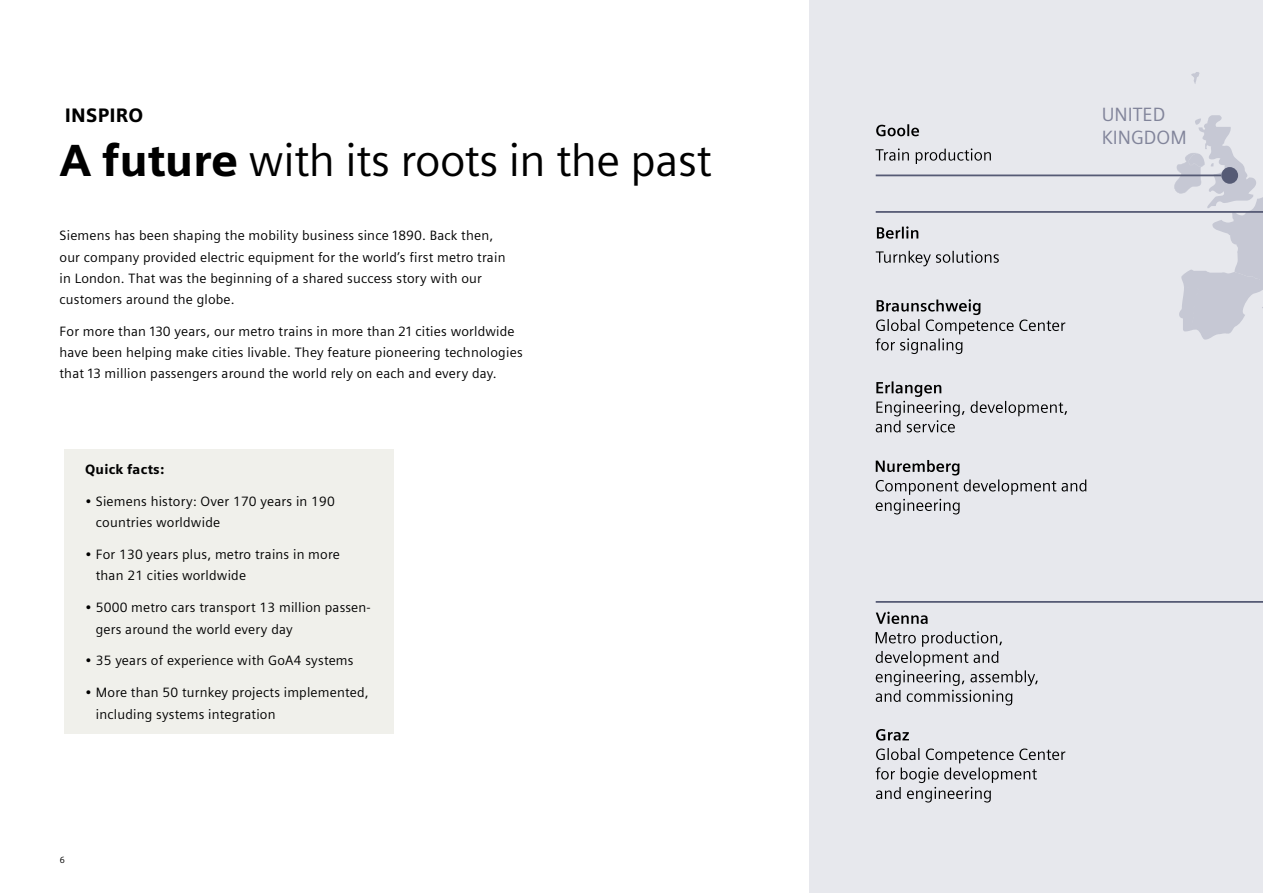
<style>
.page{position:relative;width:1263px;height:893px;background:#fff}
.page>*{position:absolute;margin:0;border:0;box-sizing:border-box;transform-origin:0 0}
.t1{font:45px "Siemens Sans";letter-spacing:-.01em;color:#000}
.t2{font:900 19.5px "Siemens Sans";letter-spacing:.015em;color:#000}
.t3{font:19.2px/23.4px "Siemens Sans";color:#81849a}
.t4{font:13.5px/21.3px "Siemens Sans";letter-spacing:.015em;color:#000}
.t5{font:900 13.5px "Siemens Sans";letter-spacing:.015em;color:#000}
.t6{font:9px "Siemens Sans";color:#000}
.s1{font-weight:900}
</style>
<div class="page">
<div style="left:809px;top:0;width:454px;height:893px;background:#e7e8ed"></div>
<div style="left:64px;top:449px;width:329px;height:284px;background:#f0f0eb"></div>
<svg style="left:1191px;top:72px;width:8px;height:12px"></svg>
<svg style="left:1174px;top:115px;width:89px;height:128px"></svg>
<svg style="left:876px;top:148px;width:115px;height:16px"></svg>
<svg style="left:876px;top:124px;width:43px;height:12px"></svg>
<div style="left:1221px;top:167px;width:17px;height:17px;background:#565b75;border-radius:50%"></div>
<hr style="left:876px;top:175px;width:345px;height:1px;background:#565b75">
<hr style="left:876px;top:211px;width:387px;height:2px;background:#565b75">
<svg style="left:877px;top:226px;width:41px;height:13px"></svg>
<svg style="left:875px;top:243px;width:388px;height:360px"></svg>
<svg style="left:876px;top:631px;width:162px;height:74px"></svg>
<svg style="left:876px;top:612px;width:52px;height:12px"></svg>
<svg style="left:876px;top:748px;width:189px;height:54px"></svg>
<svg style="left:876px;top:729px;width:33px;height:12px"></svg>
<h2 class="t2" style="left:65px;top:104px;width:80px">INSPIRO</h2>
<h1 class="t1" style="left:60px;top:135px;width:654px"><span class="s1">A future</span> with its roots in the past</h1>
<p class="t4" style="left:60px;top:225px;width:447px">Siemens has been shaping the mobility business since 1890. Back then, our company provided electric equipment for the world’s first metro train in London. That was the beginning of a shared success story with our customers around the globe.</p>
<p class="t4" style="left:60px;top:321px;width:465px">For more than 130 years, our metro trains in more than 21 cities worldwide have been helping make cities livable. They feature pioneering technologies that 13 million passengers around the world rely on each and every day.</p>
<p class="t5" style="left:85px;top:461px;width:81px">Quick facts:</p>
<p class="t4" style="left:96px;top:491px;width:241px;text-indent:-11px">• Siemens history: Over 170 years in 190 countries worldwide</p>
<p class="t4" style="left:96px;top:544px;width:246px;text-indent:-11px">• For 130 years plus, metro trains in more than 21 cities worldwide</p>
<p class="t4" style="left:96px;top:597px;width:276px;text-indent:-11px">• 5000 metro cars transport 13 million passen&shy;gers around the world every day</p>
<p class="t4" style="left:85px;top:650px;width:270px">• 35 years of experience with GoA4 systems</p>
<p class="t4" style="left:96px;top:682px;width:274px;text-indent:-11px">• More than 50 turnkey projects implemented, including systems integration</p>
<p class="t6" style="left:60px;top:855px;width:6px">6</p>
<h3 class="t3" style="left:1102px;top:103px;width:87px">UNITED<br>KINGDOM</h3>
</div>
